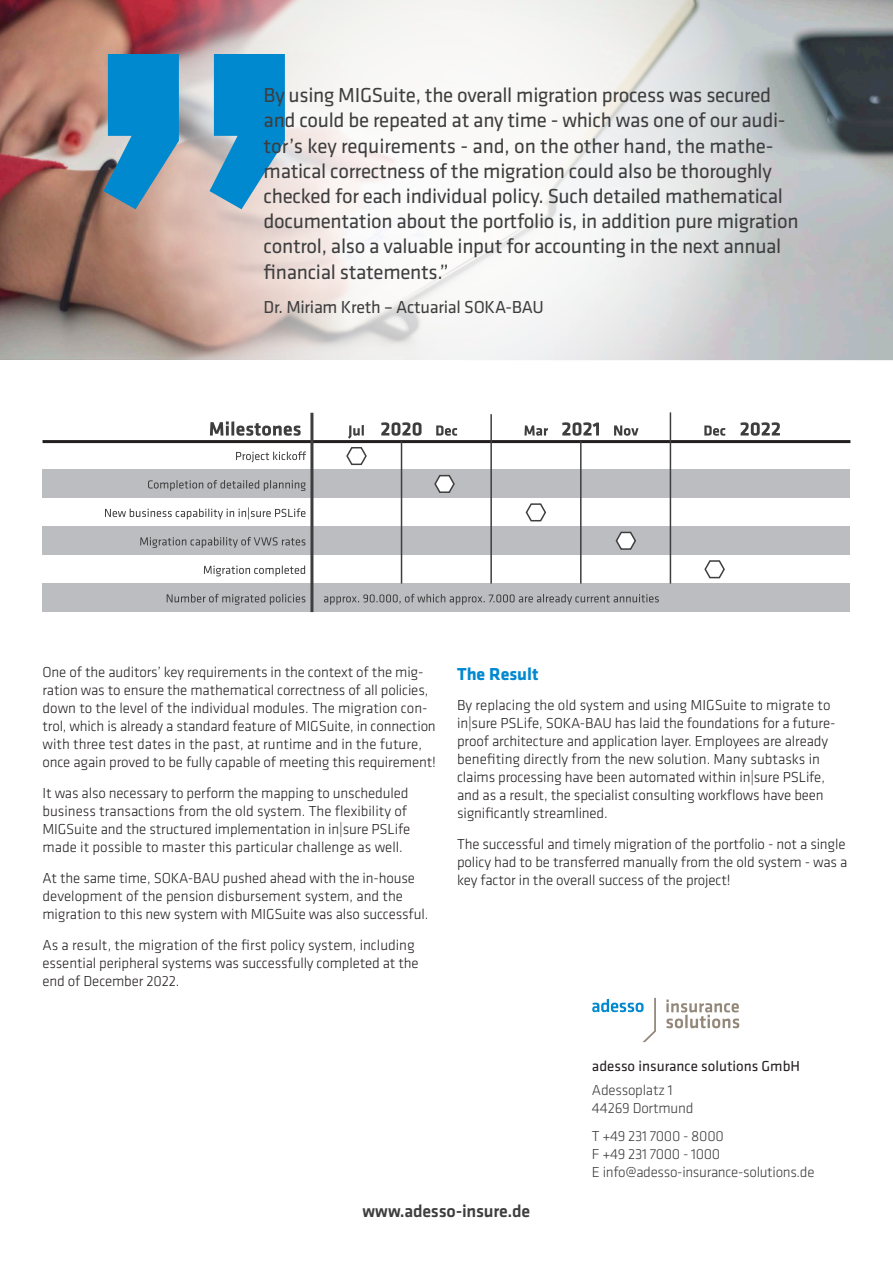
<style>
.page{position:relative;width:893px;height:1263px;background:#fff}
.page>*{position:absolute;margin:0;border:0;box-sizing:border-box;transform-origin:0 0}
.Zitat{font:21px/25.2px "Klavika";letter-spacing:-.015em;color:#3e3e3f}
.Zitat-2{font:18px "Klavika";letter-spacing:-.015em;color:#3e3e3f}
.Kontakt{font:500 18px "Klavika";letter-spacing:-.015em;color:#3e3e3f}
.Fließtext{font:700 18px "Klavika";color:#0089cf}
.Fließtext-2{font:300 15px/18px "Klavika";letter-spacing:-.01em;color:#231f20}
.Kontakt-2{font:300 15px/18px "Klavika";letter-spacing:-.02em;color:#3e3e3f}
.t1{font:15px "Klavika";color:#231f20}
</style>
<div class="page">
<svg style="left:0;top:0;width:893px;height:360px"></svg>
<svg style="left:592px;top:998px;width:64px;height:44px"></svg>
<svg style="left:666px;top:999px;width:73px;height:29px"></svg>
<svg style="left:103px;top:54px;width:182px;height:155px;background:#4f9cc5"></svg>
<div style="left:43px;top:470px;width:807px;height:28px;background:#bcbdc0"></div>
<div style="left:43px;top:527px;width:807px;height:28px;background:#bcbdc0"></div>
<div style="left:43px;top:584px;width:807px;height:28px;background:#bcbdc0"></div>
<hr style="left:43px;top:440px;width:807px;height:3px;background:#231f20">
<svg style="left:346px;top:447px;width:21px;height:19px"></svg>
<svg style="left:434px;top:474px;width:21px;height:19px"></svg>
<svg style="left:525px;top:503px;width:22px;height:19px"></svg>
<svg style="left:615px;top:531px;width:21px;height:19px"></svg>
<svg style="left:704px;top:560px;width:21px;height:19px"></svg>
<hr style="left:310px;top:413px;width:3px;height:199px;background:#3e3e3f">
<hr style="left:490px;top:414px;width:2px;height:170px;background:#3e3e3f">
<hr style="left:401px;top:441px;width:1px;height:143px;background:#3e3e3f">
<hr style="left:580px;top:441px;width:2px;height:143px;background:#3e3e3f">
<hr style="left:670px;top:412px;width:1px;height:172px;background:#3e3e3f">
<svg style="left:562px;top:422px;width:37px;height:14px"></svg>
<svg style="left:740px;top:422px;width:40px;height:14px"></svg>
<svg style="left:381px;top:422px;width:41px;height:14px"></svg>
<svg style="left:348px;top:425px;width:16px;height:14px"></svg>
<svg style="left:210px;top:421px;width:91px;height:15px"></svg>
<svg style="left:524px;top:425px;width:24px;height:11px"></svg>
<svg style="left:704px;top:425px;width:21px;height:11px"></svg>
<svg style="left:436px;top:425px;width:21px;height:11px"></svg>
<svg style="left:614px;top:425px;width:25px;height:11px"></svg>
<svg style="left:236px;top:451px;width:70px;height:11px"></svg>
<svg style="left:148px;top:480px;width:158px;height:11px"></svg>
<svg style="left:105px;top:507px;width:200px;height:12px"></svg>
<svg style="left:140px;top:537px;width:165px;height:11px"></svg>
<svg style="left:204px;top:565px;width:101px;height:11px"></svg>
<svg style="left:167px;top:594px;width:138px;height:11px"></svg>
<svg style="left:324px;top:594px;width:335px;height:11px"></svg>
<p class="Zitat" style="left:264px;top:83px;width:536px">By using MIGSuite, the overall migration process was secured and could be repeated at any time - which was one of our audi&shy;tor’s key requirements - and, on the other hand, the mathe&shy;matical correctness of the migration could also be thoroughly checked for each individual policy. Such detailed mathematical documentation about the portfolio is, in addition pure migration control, also a valuable input for accounting in the next annual financial statements.”</p>
<p class="Zitat-2" style="left:264px;top:297px;width:282px">Dr. Miriam Kreth – Actuarial SOKA-BAU</p>
<p class="Fließtext-2" style="left:43px;top:664px;width:395px">One of the auditors’ key requirements in the context of the mig&shy;ration was to ensure the mathematical correctness of all policies, down to the level of the individual modules. The migration con&shy;trol, which is already a standard feature of MIGSuite, in connection with three test dates in the past, at runtime and in the future, once again proved to be fully capable of meeting this requirement!</p>
<p class="Fließtext-2" style="left:43px;top:784px;width:369px">It was also necessary to perform the mapping to unscheduled business transactions from the old system. The flexibility of MIGSuite and the structured implementation in in|sure PSLife made it possible to master this particular challenge as well.</p>
<p class="Fließtext-2" style="left:43px;top:869px;width:387px">At the same time, SOKA-BAU pushed ahead with the in-house development of the pension disbursement system, and the migration to this new system with MIGSuite was also successful.</p>
<p class="Fließtext-2" style="left:43px;top:936px;width:378px">As a result, the migration of the first policy system, including essential peripheral systems was successfully completed at the end of December 2022.</p>
<p class="Fließtext" style="left:457px;top:664px;width:83px">The Result</p>
<p class="Fließtext-2" style="left:457px;top:697px;width:380px">By replacing the old system and using MIGSuite to migrate to in|sure PSLife, SOKA-BAU has laid the foundations for a future&shy;proof architecture and application layer. Employees are already benefiting directly from the new solution. Many subtasks in claims processing have been automated within in|sure PSLife, and as a result, the specialist consulting workflows have been significantly streamlined.</p>
<p class="Fließtext-2" style="left:457px;top:835px;width:392px;text-align:justify">The successful and timely migration of the portfolio - not a single policy had to be transferred manually from the old system - was a key factor in the overall success of the project!</p>
<p class="t1" style="left:592px;top:1058px;width:210px">adesso insurance solutions GmbH</p>
<p class="Kontakt-2" style="left:592px;top:1081px;width:103px">Adessoplatz 1<br>44269 Dortmund</p>
<p class="Kontakt-2" style="left:592px;top:1127px;width:224px">T +49 231 7000 - 8000<br>F +49 231 7000 - 1000<br>E info@adesso-insurance-solutions.de</p>
<p class="Kontakt" style="left:362px;top:1201px;width:169px">www.adesso-insure.de</p>
</div>
